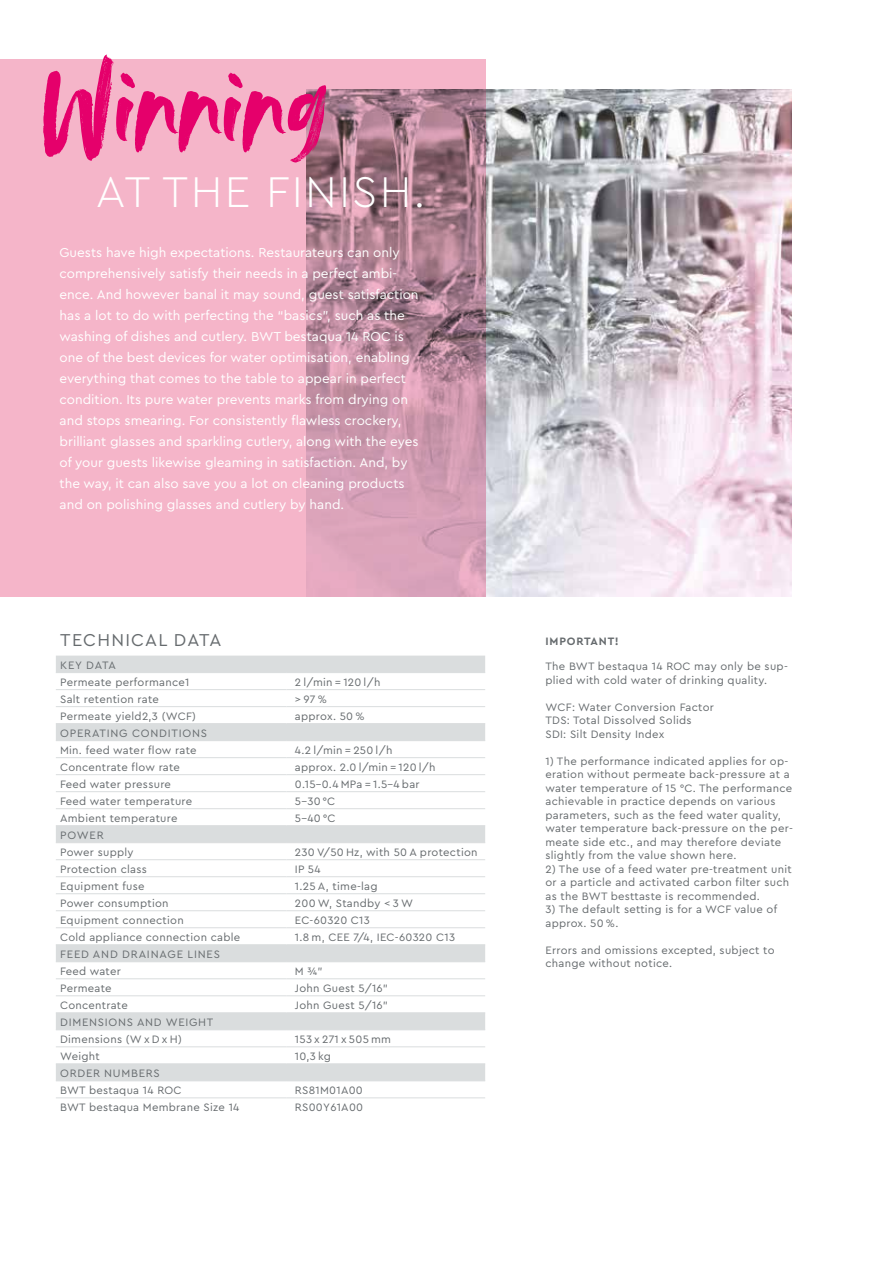
<style>
.page{position:relative;width:881px;height:1263px;background:#fff}
.page>*{position:absolute;margin:0;border:0;box-sizing:border-box;transform-origin:0 0}
.t1{font:124.2px "Avallon";color:#e5006b}
.t2{font:300 45px "Cera PRO";letter-spacing:.05em;color:#fff}
.t3{font:18px "Cera PRO";letter-spacing:.07em;color:#666b6e}
.t4{font:13.5px/21px "Cera PRO";color:#fff}
.t5{font:11.25px/13.5px "Cera PRO";letter-spacing:.025em;color:#666b6e}
.t6{font:11.25px/17px "Cera PRO";letter-spacing:.055em;color:#666b6e}
.t7{font:11.25px/17px "Cera PRO";letter-spacing:.07em;color:#666b6e}
.t8{font:700 11.25px "Cera PRO";letter-spacing:.07em;color:#666b6e}
</style>
<div class="page">
<img style="left:485px;top:89px;width:306px;height:507px">
<svg style="left:0;top:60px;width:485px;height:536px;background:#e1a6ba"></svg>
<svg style="left:56px;top:655px;width:429px;height:1px"></svg>
<svg style="left:56px;top:656px;width:429px;height:424px"></svg>
<hr style="left:56px;top:757px;width:230px;height:1px;background:#daddde">
<hr style="left:286px;top:757px;width:199px;height:1px;background:#daddde">
<hr style="left:56px;top:774px;width:230px;height:1px;background:#daddde">
<hr style="left:286px;top:774px;width:199px;height:1px;background:#daddde">
<hr style="left:56px;top:791px;width:230px;height:1px;background:#daddde">
<hr style="left:286px;top:791px;width:199px;height:1px;background:#daddde">
<hr style="left:56px;top:808px;width:230px;height:1px;background:#daddde">
<hr style="left:286px;top:808px;width:199px;height:1px;background:#daddde">
<hr style="left:56px;top:689px;width:230px;height:1px;background:#daddde">
<hr style="left:286px;top:689px;width:199px;height:1px;background:#daddde">
<hr style="left:56px;top:706px;width:230px;height:1px;background:#daddde">
<hr style="left:286px;top:706px;width:199px;height:1px;background:#daddde">
<hr style="left:56px;top:859px;width:230px;height:1px;background:#daddde">
<hr style="left:286px;top:859px;width:199px;height:1px;background:#daddde">
<hr style="left:56px;top:876px;width:230px;height:1px;background:#daddde">
<hr style="left:286px;top:876px;width:199px;height:1px;background:#daddde">
<hr style="left:56px;top:893px;width:230px;height:1px;background:#daddde">
<hr style="left:286px;top:893px;width:199px;height:1px;background:#daddde">
<hr style="left:56px;top:910px;width:230px;height:1px;background:#daddde">
<hr style="left:286px;top:910px;width:199px;height:1px;background:#daddde">
<hr style="left:56px;top:927px;width:230px;height:1px;background:#daddde">
<hr style="left:286px;top:927px;width:199px;height:1px;background:#daddde">
<hr style="left:56px;top:978px;width:230px;height:1px;background:#daddde">
<hr style="left:286px;top:978px;width:199px;height:1px;background:#daddde">
<hr style="left:56px;top:995px;width:230px;height:1px;background:#daddde">
<hr style="left:286px;top:995px;width:199px;height:1px;background:#daddde">
<hr style="left:56px;top:1046px;width:230px;height:1px;background:#daddde">
<hr style="left:286px;top:1046px;width:199px;height:1px;background:#daddde">
<hr style="left:56px;top:1097px;width:230px;height:1px;background:#daddde">
<hr style="left:286px;top:1097px;width:199px;height:1px;background:#daddde">
<hr style="left:56px;top:1012px;width:230px;height:1px;background:#daddde">
<hr style="left:286px;top:1012px;width:199px;height:1px;background:#daddde">
<hr style="left:56px;top:1029px;width:230px;height:1px;background:#daddde">
<hr style="left:286px;top:1029px;width:199px;height:1px;background:#daddde">
<hr style="left:56px;top:1063px;width:230px;height:1px;background:#daddde">
<hr style="left:286px;top:1063px;width:199px;height:1px;background:#daddde">
<hr style="left:56px;top:1080px;width:230px;height:1px;background:#daddde">
<hr style="left:286px;top:1080px;width:199px;height:1px;background:#daddde">
<hr style="left:56px;top:944px;width:230px;height:1px;background:#daddde">
<hr style="left:286px;top:944px;width:199px;height:1px;background:#daddde">
<hr style="left:56px;top:961px;width:230px;height:1px;background:#daddde">
<hr style="left:286px;top:961px;width:199px;height:1px;background:#daddde">
<hr style="left:56px;top:825px;width:230px;height:1px;background:#daddde">
<hr style="left:286px;top:825px;width:199px;height:1px;background:#daddde">
<hr style="left:56px;top:842px;width:230px;height:1px;background:#daddde">
<hr style="left:286px;top:842px;width:199px;height:1px;background:#daddde">
<hr style="left:56px;top:723px;width:230px;height:1px;background:#daddde">
<hr style="left:286px;top:723px;width:199px;height:1px;background:#daddde">
<hr style="left:56px;top:740px;width:230px;height:1px;background:#daddde">
<hr style="left:286px;top:740px;width:199px;height:1px;background:#daddde">
<hr style="left:56px;top:672px;width:230px;height:1px;background:#daddde">
<hr style="left:286px;top:672px;width:199px;height:1px;background:#daddde">
<h1 class="t1" style="left:38px;top:23px;width:289px">Winning</h1>
<h2 class="t2" style="left:96px;top:162px;width:331px">AT THE FINISH.</h2>
<p class="t4" style="left:60px;top:242px;width:360px">Guests have high expectations. Restaurateurs can only comprehensively satisfy their needs in a perfect ambi&shy;ence. And however banal it may sound, guest satisfaction has a lot to do with perfecting the “basics”, such as the washing of dishes and cutlery. BWT bestaqua 14 ROC is one of the best devices for water optimisation, enabling everything that comes to the table to appear in perfect condition. Its pure water prevents marks from drying on and stops smearing. For consistently flawless crockery, brilliant glasses and sparkling cutlery, along with the eyes of your guests likewise gleaming in satisfaction. And, by the way, it can also save you a lot on cleaning products and on polishing glasses and cutlery by hand.</p>
<h3 class="t3" style="left:60px;top:628px;width:163px">TECHNICAL DATA</h3>
<p class="t5" style="left:60px;top:656px;width:131px;line-height:17.1px">KEY DATA<br>Permeate performance1</p>
<p class="t5" style="left:295px;top:675px;width:87px">2 l/min = 120 l/h</p>
<p class="t5" style="left:60px;top:692px;width:100px">Salt retention rate</p>
<p class="t5" style="left:295px;top:692px;width:33px">&gt; 97 %</p>
<p class="t5" style="left:60px;top:709px;width:137px">Permeate yield2,3 (WCF)</p>
<p class="t5" style="left:295px;top:709px;width:71px">approx. 50 %</p>
<p class="t6" style="left:60px;top:724px;width:148px">OPERATING CONDITIONS<br>Min. feed water flow rate</p>
<p class="t5" style="left:295px;top:743px;width:99px">4.2 l/min = 250 l/h</p>
<p class="t5" style="left:60px;top:760px;width:121px">Concentrate flow rate</p>
<p class="t5" style="left:295px;top:760px;width:142px">approx. 2.0 l/min = 120 l/h</p>
<p class="t5" style="left:60px;top:777px;width:112px">Feed water pressure</p>
<p class="t5" style="left:295px;top:777px;width:126px">0.15–0.4 MPa = 1.5–4 bar</p>
<p class="t5" style="left:60px;top:794px;width:134px">Feed water temperature</p>
<p class="t5" style="left:295px;top:794px;width:42px">5-30 °C</p>
<p class="t5" style="left:60px;top:811px;width:119px">Ambient temperature</p>
<p class="t5" style="left:295px;top:811px;width:42px">5–40 °C</p>
<p class="t5" style="left:60px;top:826px;width:75px;line-height:17px">POWER<br>Power supply</p>
<p class="t5" style="left:295px;top:845px;width:184px">230 V/50 Hz, with 50 A protection</p>
<p class="t5" style="left:60px;top:862px;width:88px">Protection class</p>
<p class="t5" style="left:295px;top:862px;width:27px">IP 54</p>
<p class="t5" style="left:60px;top:879px;width:86px">Equipment fuse</p>
<p class="t5" style="left:295px;top:879px;width:84px">1.25 A, time-lag</p>
<p class="t5" style="left:60px;top:896px;width:110px">Power consumption</p>
<p class="t5" style="left:295px;top:896px;width:119px">200 W, Standby &lt; 3 W</p>
<p class="t5" style="left:60px;top:913px;width:125px">Equipment connection</p>
<p class="t5" style="left:295px;top:913px;width:76px">EC-60320 C13</p>
<p class="t5" style="left:60px;top:930px;width:182px">Cold appliance connection cable</p>
<p class="t5" style="left:295px;top:930px;width:162px">1.8 m, CEE 7/4, IEC-60320 C13</p>
<p class="t7" style="left:60px;top:945px;width:161px">FEED AND DRAINAGE LINES<br>Feed water</p>
<p class="t5" style="left:295px;top:964px;width:29px">M ¾"</p>
<p class="t5" style="left:60px;top:981px;width:53px">Permeate</p>
<p class="t5" style="left:295px;top:981px;width:95px">John Guest 5/16"</p>
<p class="t5" style="left:60px;top:998px;width:69px">Concentrate</p>
<p class="t5" style="left:295px;top:998px;width:95px">John Guest 5/16"</p>
<p class="t6" style="left:60px;top:1013px;width:155px">DIMENSIONS AND WEIGHT<br>Dimensions (W x D x H)</p>
<p class="t5" style="left:295px;top:1032px;width:98px">153 x 271 x 505 mm</p>
<p class="t5" style="left:60px;top:1049px;width:41px">Weight</p>
<p class="t5" style="left:295px;top:1049px;width:38px">10,3 kg</p>
<p class="t5" style="left:60px;top:1064px;width:123px;line-height:17px">ORDER NUMBERS<br>BWT bestaqua 14 ROC</p>
<p class="t5" style="left:295px;top:1083px;width:69px">RS81M01A00</p>
<p class="t5" style="left:60px;top:1100px;width:181px">BWT bestaqua Membrane Size 14</p>
<p class="t5" style="left:295px;top:1100px;width:70px">RS00Y61A00</p>
<p class="t8" style="left:545px;top:634px;width:75px">IMPORTANT!</p>
<p class="t5" style="left:545px;top:659px;width:244px">The BWT bestaqua 14 ROC may only be sup&shy;plied with cold water of drinking quality.</p>
<p class="t5" style="left:545px;top:699px;width:170px">WCF: Water Conversion Factor<br>TDS: Total Dissolved Solids<br>SDI: Silt Density Index</p>
<p class="t5" style="left:545px;top:753px;width:249px">1) The performance indicated applies for op&shy;eration without permeate back-pressure at a water temperature of 15 °C. The performance achievable in practice depends on various parameters, such as the feed water quality, water temperature back-pressure on the per&shy;meate side etc., and may therefore deviate slightly from the value shown here.</p>
<p class="t5" style="left:545px;top:861px;width:247px">2) The use of a feed water pre-treatment unit or a particle and activated carbon filter such as the BWT besttaste is recommended.</p>
<p class="t5" style="left:545px;top:902px;width:233px">3) The default setting is for a WCF value of approx. 50 %.</p>
<p class="t5" style="left:545px;top:942px;width:230px">Errors and omissions excepted, subject to change without notice.</p>
</div>
